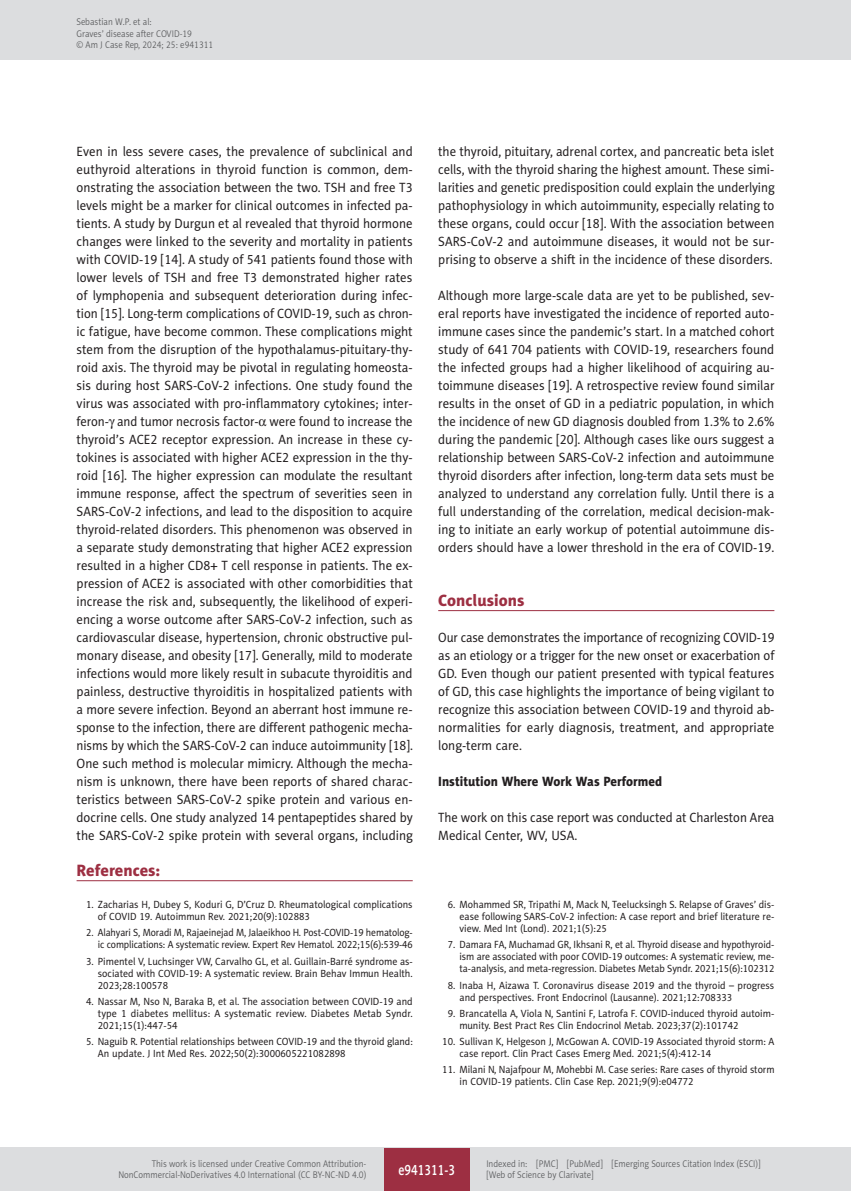
<style>
.page{position:relative;width:851px;height:1191px;background:#fff}
.page>*{position:absolute;margin:0;border:0;box-sizing:border-box;transform-origin:0 0}
.AJCR_Headline_1{font:16.5px "Naomi Sans EFN Heavy";color:#9d2f42}
.AJCR_Referencje_Tytul{font:16.5px "Naomi Sans EFN Heavy";color:#9d2f42}
.t1{font:15px "Naomi Sans EFN Medium";color:#fff;scale:.8 1}
.AJCR_Body{font:13.5px/18px "Naomi Sans EFN";color:#231f20;text-align:justify;scale:.95 1}
.AJCR_Body-2{font:13.5px/18px "Naomi Sans EFN";color:#231f20;text-align:justify;scale:.93 1}
.AJCR_Headline_2{font:13.5px "Naomi Sans EFN Heavy";color:#231f20;scale:.95 1}
.AJCR_Referencje_punkt{font:10.5px/12px "Naomi Sans EFN";color:#231f20;scale:.95 1}
.AJCR_Referencje_punkt-2{font:10.5px/12px "Naomi Sans EFN";color:#231f20;scale:.94 1}
.AJCR_Referencje_punkt-3{font:10.5px/12px "Naomi Sans EFN";color:#231f20;text-align:justify;scale:.93 1}
.AJCR_Referencje_punkt-4{font:10.5px/12px "Naomi Sans EFN";color:#231f20;text-align:right;scale:.92 1}
.t2{font:9.75px/11.2px "Naomi Sans EFN Light";color:#57585a;scale:.9 1}
.s1{font-family:"Standard Sym L"}
</style>
<div class="page">
<hr style="left:438px;top:610px;width:336px;height:1px;background:#9d2f42">
<hr style="left:77px;top:880px;width:335px;height:1px;background:#9d2f42">
<div style="left:0;top:0;width:850px;height:60px;background:#dcdddf"></div>
<div style="left:0;top:1148px;width:850px;height:43px;background:#dcdddf"></div>
<div style="left:384px;top:1147px;width:85px;height:43px;background:#9d2f42"></div>
<p class="t2" style="left:77px;top:16px;width:153px">Sebastian W.P. et al:<br>Graves’ disease after COVID-19<br>© Am J Case Rep, 2024; 25: e941311</p>
<p class="AJCR_Body" style="left:77px;top:142px;width:355px">Even in less severe cases, the prevalence of subclinical and euthyroid alterations in thyroid function is common, dem&shy;onstrating the association between the two. TSH and free T3 levels might be a marker for clinical outcomes in infected pa&shy;tients. A study by Durgun et al revealed that thyroid hormone changes were linked to the severity and mortality in patients with COVID-19 [14]. A study of 541 patients found those with lower levels of TSH and free T3 demonstrated higher rates of lymphopenia and subsequent deterioration during infec&shy;tion [15]. Long-term complications of COVID-19, such as chron&shy;ic fatigue, have become common. These complications might stem from the disruption of the hypothalamus-pituitary-thy&shy;roid axis. The thyroid may be pivotal in regulating homeosta&shy;sis during host SARS-CoV-2 infections. One study found the virus was associated with pro-inflammatory cytokines; inter&shy;feron-<span class="s1">g</span> and tumor necrosis factor-<span class="s1">a</span> were found to increase the thyroid’s ACE2 receptor expression. An increase in these cy&shy;tokines is associated with higher ACE2 expression in the thy&shy;roid [16]. The higher expression can modulate the resultant immune response, affect the spectrum of severities seen in SARS-CoV-2 infections, and lead to the disposition to acquire thyroid-related disorders. This phenomenon was observed in a separate study demonstrating that higher ACE2 expression resulted in a higher CD8+ T cell response in patients. The ex&shy;pression of ACE2 is associated with other comorbidities that increase the risk and, subsequently, the likelihood of experi&shy;encing a worse outcome after SARS-CoV-2 infection, such as cardiovascular disease, hypertension, chronic obstructive pul&shy;monary disease, and obesity [17]. Generally, mild to moderate infections would more likely result in subacute thyroiditis and painless, destructive thyroiditis in hospitalized patients with a more severe infection. Beyond an aberrant host immune re&shy;sponse to the infection, there are different pathogenic mecha&shy;nisms by which the SARS-CoV-2 can induce autoimmunity [18].<br>One such method is molecular mimicry. Although the mecha&shy;nism is unknown, there have been reports of shared charac&shy;teristics between SARS-CoV-2 spike protein and various en&shy;docrine cells. One study analyzed 14 pentapeptides shared by the SARS-CoV-2 spike protein with several organs, including</p>
<p class="AJCR_Body" style="left:438px;top:142px;width:355px">the thyroid, pituitary, adrenal cortex, and pancreatic beta islet cells, with the thyroid sharing the highest amount. These simi&shy;larities and genetic predisposition could explain the underlying pathophysiology in which autoimmunity, especially relating to these organs, could occur [18]. With the association between SARS-CoV-2 and autoimmune diseases, it would not be sur&shy;prising to observe a shift in the incidence of these disorders.</p>
<p class="AJCR_Body" style="left:438px;top:286px;width:355px">Although more large-scale data are yet to be published, sev&shy;eral reports have investigated the incidence of reported auto&shy;immune cases since the pandemic’s start. In a matched cohort study of 641 704 patients with COVID-19, researchers found the infected groups had a higher likelihood of acquiring au&shy;toimmune diseases [19]. A retrospective review found similar results in the onset of GD in a pediatric population, in which the incidence of new GD diagnosis doubled from 1.3% to 2.6% during the pandemic [20]. Although cases like ours suggest a relationship between SARS-CoV-2 infection and autoimmune thyroid disorders after infection, long-term data sets must be analyzed to understand any correlation fully. Until there is a full understanding of the correlation, medical decision-mak&shy;ing to initiate an early workup of potential autoimmune dis&shy;orders should have a lower threshold in the era of COVID-19.</p>
<p class="AJCR_Headline_1" style="left:438px;top:590px;width:88px">Conclusions</p>
<p class="AJCR_Body-2" style="left:438px;top:628px;width:363px">Our case demonstrates the importance of recognizing COVID-19 as an etiology or a trigger for the new onset or exacerbation of GD. Even though our patient presented with typical features of GD, this case highlights the importance of being vigilant to recognize this association between COVID-19 and thyroid ab&shy;normalities for early diagnosis, treatment, and appropriate long-term care.</p>
<p class="AJCR_Headline_2" style="left:438px;top:773px;width:237px">Institution Where Work Was Performed</p>
<p class="AJCR_Body-2" style="left:438px;top:808px;width:363px">The work on this case report was conducted at Charleston Area<br>Medical Center, WV, USA.</p>
<p class="AJCR_Referencje_Tytul" style="left:77px;top:860px;width:85px">References:</p>
<p class="AJCR_Referencje_punkt" style="left:98px;top:898px;width:333px;text-indent:-12px">1. Zacharias H, Dubey S, Koduri G, D’Cruz D. Rheumatological complications of COVID 19. Autoimmun Rev. 2021;20(9):102883</p>
<p class="AJCR_Referencje_punkt-4" style="left:86px;top:927px;width:356px">2. Alahyari S, Moradi M, Rajaeinejad M, Jalaeikhoo H. Post-COVID-19 hematolog&shy;ic complications: A systematic review. Expert Rev Hematol. 2022;15(6):539-46</p>
<p class="AJCR_Referencje_punkt" style="left:98px;top:955px;width:333px;text-align:justify;text-indent:-12px">3. Pimentel V, Luchsinger VW, Carvalho GL, et al. Guillain-Barré syndrome as&shy;sociated with COVID-19: A systematic review. Brain Behav Immun Health.<br>2023;28:100578</p>
<p class="AJCR_Referencje_punkt" style="left:98px;top:995px;width:333px;text-align:justify;text-indent:-12px">4. Nassar M, Nso N, Baraka B, et al. The association between COVID-19 and type 1 diabetes mellitus: A systematic review. Diabetes Metab Syndr.<br>2021;15(1):447-54</p>
<p class="AJCR_Referencje_punkt-2" style="left:98px;top:1035px;width:336px;text-indent:-12px">5. Naguib R. Potential relationships between COVID-19 and the thyroid gland:<br>An update. J Int Med Res. 2022;50(2):3000605221082898</p>
<p class="AJCR_Referencje_punkt-2" style="left:459px;top:898px;width:336px;text-align:justify;text-indent:-12px">6. Mohammed SR, Tripathi M, Mack N, Teelucksingh S. Relapse of Graves’ dis&shy;ease following SARS-CoV-2 infection: A case report and brief literature re&shy;view. Med Int (Lond). 2021;1(5):25</p>
<p class="AJCR_Referencje_punkt-3" style="left:459px;top:939px;width:340px;text-indent:-12px">7. Damara FA, Muchamad GR, Ikhsani R, et al. Thyroid disease and hypothyroid&shy;ism are associated with poor COVID-19 outcomes: A systematic review, me&shy;ta-analysis, and meta-regression. Diabetes Metab Syndr. 2021;15(6):102312</p>
<p class="AJCR_Referencje_punkt" style="left:459px;top:979px;width:333px;text-indent:-12px">8. Inaba H, Aizawa T. Coronavirus disease 2019 and the thyroid – progress and perspectives. Front Endocrinol (Lausanne). 2021;12:708333</p>
<p class="AJCR_Referencje_punkt" style="left:459px;top:1007px;width:333px;text-indent:-12px">9. Brancatella A, Viola N, Santini F, Latrofa F. COVID-induced thyroid autoim&shy;munity. Best Pract Res Clin Endocrinol Metab. 2023;37(2):101742</p>
<p class="AJCR_Referencje_punkt" style="left:459px;top:1035px;width:333px;text-indent:-17px">10. Sullivan K, Helgeson J, McGowan A. COVID-19 Associated thyroid storm: A case report. Clin Pract Cases Emerg Med. 2021;5(4):412-14</p>
<p class="AJCR_Referencje_punkt-2" style="left:459px;top:1064px;width:336px;text-indent:-17px">11. Milani N, Najafpour M, Mohebbi M. Case series: Rare cases of thyroid storm in COVID-19 patients. Clin Case Rep. 2021;9(9):e04772</p>
<p class="t2" style="left:118px;top:1158px;width:277px;text-align:right">This work is licensed under Creative Common Attribution-<br>NonCommercial-NoDerivatives 4.0 International (CC BY-NC-ND 4.0)</p>
<p class="t1" style="left:398px;top:1160px;width:72px">e941311-3</p>
<p class="t2" style="left:486px;top:1158px;width:306px">Indexed in: [PMC] [PubMed] [Emerging Sources Citation Index (ESCI)] [Web of Science by Clarivate]</p>
</div>
